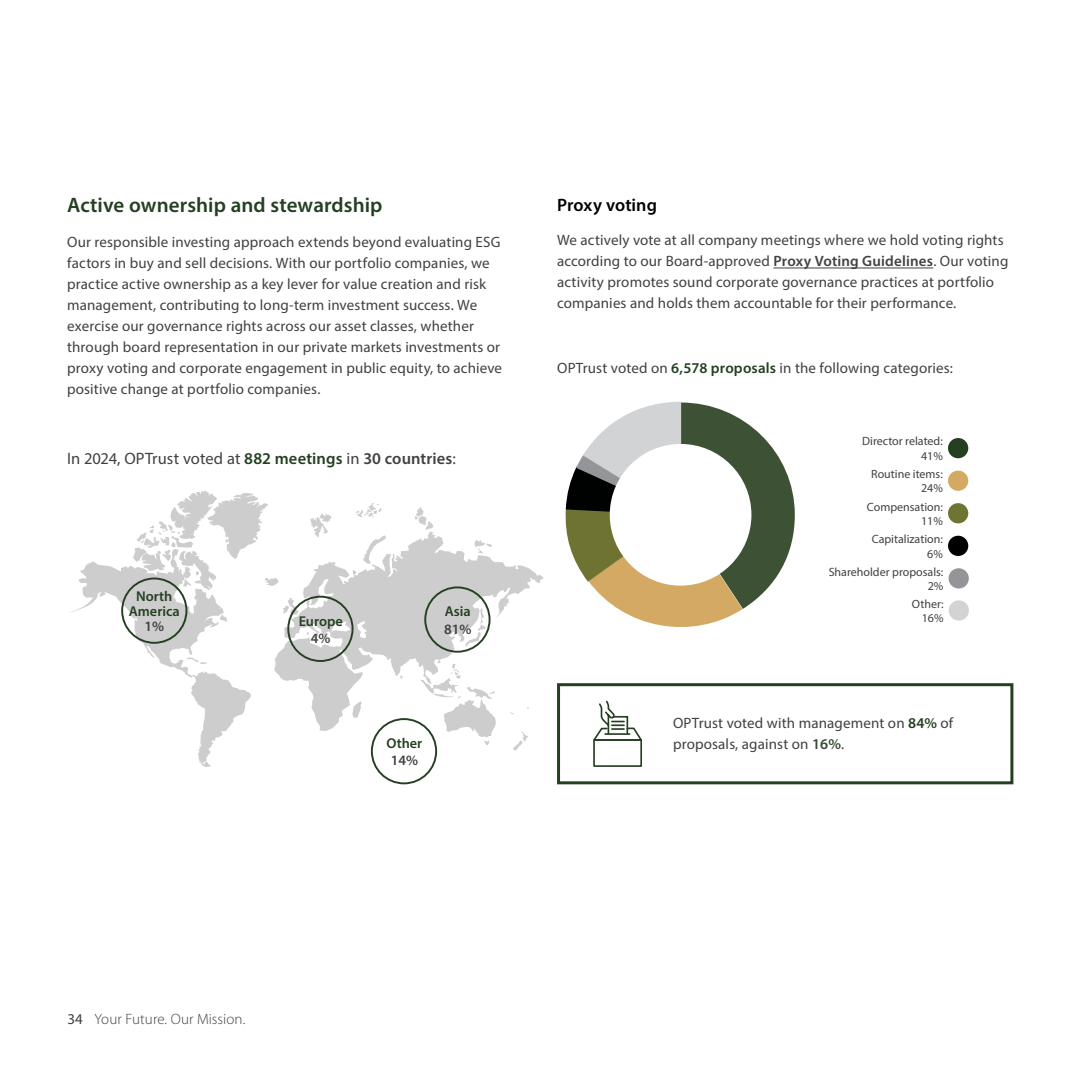
<style>
.page{position:relative;width:1080px;height:1080px;background:#fff}
.page>*{position:absolute;margin:0;border:0;box-sizing:border-box;transform-origin:0 0}
.t1{font:600 21px "Myriad Pro";color:#244022}
.t2{font:600 18px "Myriad Pro";letter-spacing:.005em;color:#000}
.t3{font:16.5px "Myriad Pro";letter-spacing:.005em;color:#414042}
.t4{font:15px/21px "Myriad Pro";letter-spacing:.01em;color:#414042}
.t5{font:300 15px "Myriad Pro";letter-spacing:.005em;color:#414042}
.t6{font:600 14.25px/15px "Myriad Pro";color:#244021;text-align:center}
.t7{font:600 14.25px "Myriad Pro";color:#414042}
.t8{font:12px/14.4px "Myriad Pro";color:#414042;text-align:right}
.s1{font-weight:600;color:#244021}
.s2{font-weight:600}
.s3{font-weight:600;color:#354b2e}
.s4{font-weight:400}
</style>
<div class="page">
<svg style="left:70px;top:491px;width:473px;height:276px"></svg>
<div style="left:121px;top:578px;width:66px;height:66px;border:2px solid #244021;border-radius:50%"></div>
<div style="left:371px;top:718px;width:66px;height:66px;border:2px solid #244021;border-radius:50%"></div>
<div style="left:287px;top:596px;width:67px;height:66px;border:2px solid #244021;border-radius:50%"></div>
<div style="left:424px;top:586px;width:67px;height:67px;border:2px solid #244021;border-radius:50%"></div>
<div style="left:557px;top:683px;width:456px;height:101px;border:3px solid #244021"></div>
<div style="left:593px;top:739px;width:49px;height:28px;border:2px solid #244021"></div>
<svg style="left:593px;top:700px;width:49px;height:42px"></svg>
<div style="left:948px;top:438px;width:20px;height:20px;background:#244021;border-radius:50%"></div>
<div style="left:948px;top:471px;width:20px;height:20px;background:#d4a964;border-radius:50%"></div>
<div style="left:948px;top:503px;width:20px;height:20px;background:#6e7431;border-radius:50%"></div>
<div style="left:948px;top:536px;width:20px;height:20px;background:#000;border-radius:50%"></div>
<div style="left:949px;top:568px;width:20px;height:21px;background:#949598;border-radius:50%"></div>
<svg style="left:565px;top:401px;width:230px;height:226px"></svg>
<div style="left:610px;top:444px;width:141px;height:142px;background:#fff;border-radius:50%"></div>
<div style="left:949px;top:600px;width:20px;height:21px;background:#d1d3d4;border-radius:50%"></div>
<hr style="left:773px;top:268px;width:160px;height:1px;background:#414042">
<h1 class="t1" style="left:67px;top:192px;width:317px">Active ownership and stewardship</h1>
<p class="t4" style="left:67px;top:231px;width:437px">Our responsible investing approach extends beyond evaluating ESG factors in buy and sell decisions. With our portfolio companies, we practice active ownership as a key lever for value creation and risk management, contributing to long-term investment success. We exercise our governance rights across our asset classes, whether through board representation in our private markets investments or proxy voting and corporate engagement in public equity, to achieve positive change at portfolio companies.</p>
<p class="t3" style="left:67px;top:448px;width:390px">In 2024, OPTrust voted at <span class="s1">882 meetings</span> in <span class="s2">30 countries</span>:</p>
<p class="t6" style="left:129px;top:588px;width:52px">North<br>America</p>
<p class="t7" style="left:144px;top:617px;width:21px">1%</p>
<p class="t6" style="left:299px;top:613px;width:46px">Europe</p>
<p class="t7" style="left:311px;top:629px;width:21px">4%</p>
<p class="t6" style="left:445px;top:604px;width:27px">Asia</p>
<p class="t7" style="left:444px;top:620px;width:29px">81%</p>
<p class="t6" style="left:386px;top:735px;width:37px">Other</p>
<p class="t7" style="left:391px;top:751px;width:29px">14%</p>
<p class="t2" style="left:557px;top:193px;width:101px">Proxy voting</p>
<p class="t4" style="left:557px;top:230px;width:453px">We actively vote at all company meetings where we hold voting rights according to our Board-approved <span class="s2">Proxy Voting Guidelines</span>. Our voting activity promotes sound corporate governance practices at portfolio companies and holds them accountable for their performance.</p>
<p class="t4" style="left:557px;top:357px;width:397px">OPTrust voted on <span class="s1">6,578 proposals</span> in the following categories:</p>
<p class="t8" style="left:862px;top:434px;width:82px">Director related:<br>41%</p>
<p class="t8" style="left:871px;top:467px;width:73px">Routine items:<br>24%</p>
<p class="t8" style="left:867px;top:499px;width:77px">Compensation:<br>11%</p>
<p class="t8" style="left:872px;top:532px;width:73px">Capitalization:<br>6%</p>
<p class="t8" style="left:829px;top:564px;width:116px">Shareholder proposals:<br>2%</p>
<p class="t8" style="left:912px;top:596px;width:33px">Other:<br>16%</p>
<p class="t4" style="left:673px;top:712px;width:282px">OPTrust voted with management on <span class="s1">84%</span> of proposals, against on <span class="s3">16%</span>.</p>
<p class="t5" style="left:68px;top:1011px;width:179px"><span class="s4">34</span> Your Future. Our Mission.</p>
</div>
